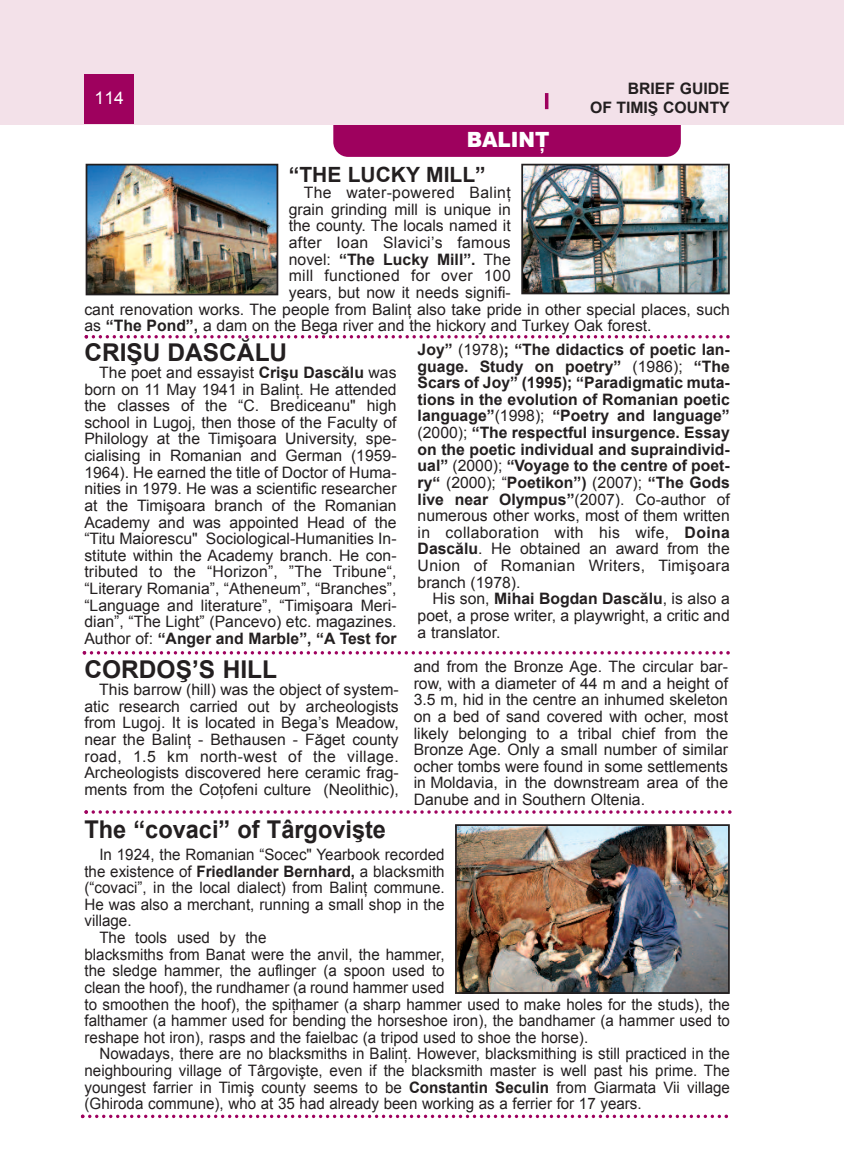
<style>
.page{position:relative;width:844px;height:1166px;background:#fff}
.page>*{position:absolute;margin:0;border:0;box-sizing:border-box;transform-origin:0 0}
.t1{font:700 24.5px "Arial";color:#231f20}
.t2{font:700 24.5px "Arial";color:#231f20;scale:.96 1}
.t3{font:700 21px "Arial";color:#231f20}
.t4{font:900 21px "Arial";color:#fff;scale:.95 1}
.t5{font:17.5px "Arial";color:#fff}
.t6{font:15.75px/16.6px "Arial";color:#231f20;text-align:justify}
.t7{font:15.75px "Arial";color:#231f20;scale:.96 1}
.t8{font:700 15.75px/16.6px "Arial";color:#231f20;text-align:right}
.t9{font:15.75px "Arial";letter-spacing:.02em;color:#231f20}
.s1{font-weight:400}
.s2{font-weight:700}
</style>
<div class="page">
<div style="left:333px;top:93px;width:347px;height:64px;background:#9e015e;border-radius:15px"></div>
<div style="left:0;top:0;width:843px;height:124px;background:#f3e1e9"></div>
<div style="left:84px;top:74px;width:50px;height:50px;background:#9e015e"></div>
<hr style="left:545px;top:93px;width:3px;height:16px;background:#9e015e">
<img style="left:89px;top:167px;width:186px;height:125px">
<div style="left:86px;top:164px;width:192px;height:131px;border:2px solid #231f20"></div>
<img style="left:524px;top:167px;width:202px;height:124px">
<div style="left:521px;top:164px;width:208px;height:130px;border:2px solid #231f20"></div>
<img style="left:458px;top:827px;width:268px;height:164px">
<div style="left:455px;top:824px;width:274px;height:170px;border:2px solid #231f20"></div>
<svg style="left:85px;top:335px;width:644px;height:3px"></svg>
<svg style="left:84px;top:810px;width:647px;height:4px"></svg>
<svg style="left:83px;top:651px;width:646px;height:3px"></svg>
<svg style="left:81px;top:1114px;width:646px;height:4px"></svg>
<p class="t5" style="left:95px;top:88px;width:31px">114</p>
<p class="t8" style="left:590px;top:79px;width:141px;line-height:18.9px">BRIEF GUIDE<br>OF TIMIŞ COUNTY</p>
<h2 class="t4" style="left:466px;top:124px;width:89px">BALINŢ</h2>
<h2 class="t3" style="left:289px;top:163px;width:198px">“THE LUCKY MILL”</h2>
<p class="t9" style="left:303px;top:184px;width:208px">The water-powered Balinţ</p>
<p class="t6" style="left:289px;top:201px;width:223px">grain grinding mill is unique in</p>
<p class="t6" style="left:289px;top:218px;width:223px">the county. The locals named it</p>
<p class="t9" style="left:289px;top:234px;width:223px">after Ioan Slavici’s famous</p>
<p class="t8" style="left:289px;top:251px;width:223px"><span class="s1">novel:</span> “The Lucky Mill”. <span class="s1">The</span></p>
<p class="t9" style="left:289px;top:267px;width:223px">mill functioned for over 100</p>
<p class="t6" style="left:289px;top:284px;width:223px">years, but now it needs signifi-</p>
<p class="t6" style="left:84px;top:301px;width:646px">cant renovation works. The people from Balinţ also take pride in other special places, such</p>
<p class="t6" style="left:84px;top:317px;width:568px">as <span class="s2">“The Pond”,</span> a dam on the Bega river and the hickory and Turkey Oak forest.</p>
<h1 class="t1" style="left:84px;top:339px;width:204px">CRIŞU DASCĂLU</h1>
<p class="t6" style="left:84px;top:364px;width:313px;text-indent:15px">The poet and essayist <span class="s2">Crişu Dascălu</span> was born on 11 May 1941 in Balinţ. He attended the classes of the “C. Brediceanu" high school in Lugoj, then those of the Faculty of Philology at the Timişoara University, spe&shy;cialising in Romanian and German (1959- 1964). He earned the title of Doctor of Huma&shy;nities in 1979. He was a scientific researcher at the Timişoara branch of the Romanian Academy and was appointed Head of the “Titu Maiorescu" Sociological-Humanities In&shy;stitute within the Academy branch. He con&shy;tributed to the “Horizon”, ”The Tribune“, “Literary Romania”, “Atheneum”, “Branches”, “Language and literature”, “Timişoara Meri&shy;dian”, “The Light” (Pancevo) etc. magazines.<br>Author of: <span class="s2">“Anger and Marble”, “A Test for</span></p>
<p class="t8" style="left:417px;top:341px;width:313px;text-align:justify">Joy” <span class="s1">(1978)</span>; “The didactics of poetic lan&shy;guage. Study on poetry” <span class="s1">(1986);</span> “The Scars of Joy” (1995); “Paradigmatic muta&shy;tions in the evolution of Romanian poetic language”<span class="s1">(1998);</span> “Poetry and language” <span class="s1">(2000);</span> “The respectful insurgence. Essay on the poetic individual and supraindivid&shy;ual” <span class="s1">(2000);</span> “Voyage to the centre of poet&shy;ry“ <span class="s1">(2000); “</span>Poetikon”) <span class="s1">(2007);</span> “The Gods live near Olympus”<span class="s1">(2007). Co-author of numerous other works, most of them written in collaboration with his wife,</span> Doina Dascălu<span class="s1">. He obtained an award from the Union of Romanian Writers, Timişoara branch (1978).</span></p>
<p class="t6" style="left:417px;top:590px;width:313px;text-indent:15px">His son, <span class="s2">Mihai Bogdan Dascălu</span>, is also a poet, a prose writer, a playwright, a critic and a translator.</p>
<h1 class="t1" style="left:84px;top:656px;width:194px">CORDOŞ’S HILL</h1>
<p class="t6" style="left:84px;top:681px;width:316px;text-indent:15px">This barrow (hill) was the object of system&shy;atic research carried out by archeologists from Lugoj. It is located in Bega’s Meadow, near the Balinţ - Bethausen - Făget county road, 1.5 km north-west of the village.<br>Archeologists discovered here ceramic frag&shy;ments from the Coţofeni culture (Neolithic),</p>
<p class="t6" style="left:413px;top:658px;width:316px">and from the Bronze Age. The circular bar&shy;row, with a diameter of 44 m and a height of 3.5 m, hid in the centre an inhumed skeleton on a bed of sand covered with ocher, most likely belonging to a tribal chief from the Bronze Age. Only a small number of similar ocher tombs were found in some settlements in Moldavia, in the downstream area of the Danube and in Southern Oltenia.</p>
<h1 class="t2" style="left:84px;top:816px;width:315px">The “covaci” of Târgovişte</h1>
<p class="t7" style="left:99px;top:845px;width:361px">In 1924, the Romanian “Socec" Yearbook recorded</p>
<p class="t7" style="left:84px;top:862px;width:376px">the existence of <span class="s2">Friedlander Bernhard,</span> a blacksmith</p>
<p class="t7" style="left:84px;top:879px;width:376px">(“covaci”, in the local dialect) from Balinţ commune.</p>
<p class="t7" style="left:84px;top:895px;width:376px">He was also a merchant, running a small shop in the</p>
<p class="t7" style="left:84px;top:912px;width:51px">village.</p>
<p class="t7" style="left:99px;top:929px;width:175px">The tools used by the</p>
<p class="t7" style="left:84px;top:945px;width:376px">blacksmiths from Banat were the anvil, the hammer,</p>
<p class="t7" style="left:84px;top:962px;width:376px">the sledge hammer, the auflinger (a spoon used to</p>
<p class="t7" style="left:84px;top:978px;width:376px">clean the hoof), the rundhamer (a round hammer used</p>
<p class="t7" style="left:84px;top:995px;width:673px">to smoothen the hoof), the spiţhamer (a sharp hammer used to make holes for the studs), the</p>
<p class="t7" style="left:84px;top:1012px;width:673px">falthamer (a hammer used for bending the horseshoe iron), the bandhamer (a hammer used to</p>
<p class="t7" style="left:84px;top:1028px;width:526px">reshape hot iron), rasps and the faielbac (a tripod used to shoe the horse).</p>
<p class="t7" style="left:99px;top:1045px;width:658px">Nowadays, there are no blacksmiths in Balinţ. However, blacksmithing is still practiced in the</p>
<p class="t7" style="left:85px;top:1062px;width:673px">neighbouring village of Târgovişte, even if the blacksmith master is well past his prime. The</p>
<p class="t7" style="left:85px;top:1078px;width:673px">youngest farrier in Timiş county seems to be <span class="s2">Constantin Seculin</span> from Giarmata Vii village</p>
<p class="t7" style="left:85px;top:1095px;width:581px">(Ghiroda commune), who at 35 had already been working as a ferrier for 17 years.</p>
</div>
